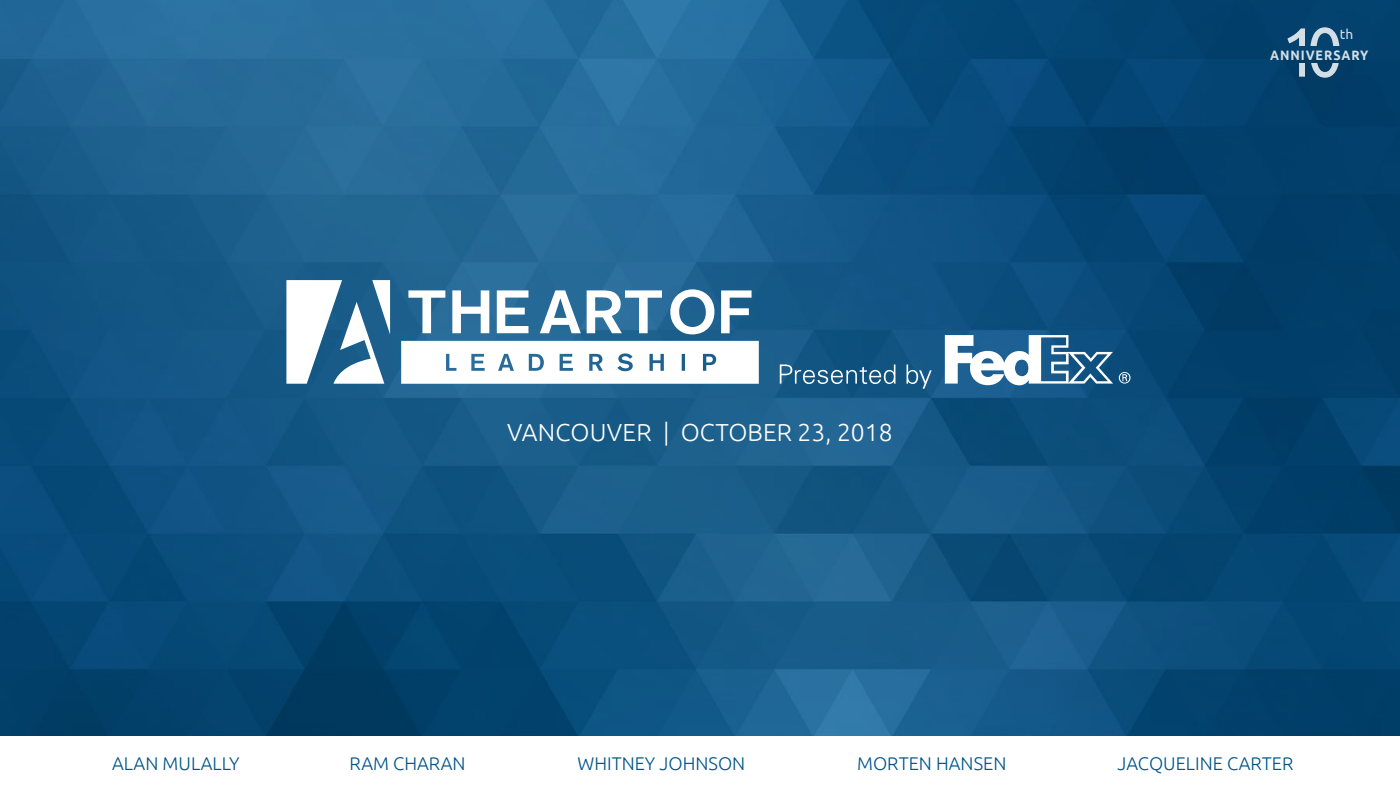
<style>
.page{position:relative;width:1400px;height:788px;background:#fff}
.page>*{position:absolute;margin:0;border:0;box-sizing:border-box;transform-origin:0 0}
.t1{font:70.09px "Ubuntu";color:#fff;scale:.91 1}
.t2{font:300 24.68px "Ubuntu";color:#fff}
.t3{font:300 18.38px "Ubuntu";color:#005488}
.t4{font:13.74px "Ubuntu";color:#fff}
.t5{font:700 13.65px "Ubuntu";letter-spacing:.075em;color:#fff;scale:.91 1}
</style>
<div class="page">
<img style="left:0;top:0;width:1400px;height:736px">
<svg style="left:1119px;top:372px;width:11px;height:11px"></svg>
<svg style="left:945px;top:335px;width:168px;height:50px"></svg>
<svg style="left:780px;top:364px;width:116px;height:20px;background:#467a9d"></svg>
<svg style="left:906px;top:364px;width:26px;height:24px"></svg>
<svg style="left:540px;top:290px;width:41px;height:43px"></svg>
<svg style="left:587px;top:290px;width:75px;height:43px"></svg>
<svg style="left:286px;top:280px;width:104px;height:103px"></svg>
<svg style="left:670px;top:289px;width:45px;height:45px"></svg>
<svg style="left:721px;top:290px;width:31px;height:43px"></svg>
<svg style="left:408px;top:290px;width:37px;height:43px"></svg>
<svg style="left:497px;top:290px;width:31px;height:43px"></svg>
<svg style="left:452px;top:290px;width:37px;height:43px"></svg>
<svg style="left:401px;top:341px;width:358px;height:43px"></svg>
<h2 class="t2" style="left:507px;top:418px;width:387px">VANCOUVER | OCTOBER 23, 2018</h2>
<h1 class="t1" style="left:1281px;top:10px;width:69px">10</h1>
<p class="t4" style="left:1340px;top:26px;width:15px">th</p>
<p class="t5" style="left:1270px;top:46px;width:110px">ANNIVERSARY</p>
<p class="t3" style="left:112px;top:752px;width:129px">ALAN MULALLY</p>
<p class="t3" style="left:350px;top:752px;width:118px">RAM CHARAN</p>
<p class="t3" style="left:577px;top:752px;width:169px">WHITNEY JOHNSON</p>
<p class="t3" style="left:857px;top:752px;width:151px">MORTEN HANSEN</p>
<p class="t3" style="left:1117px;top:752px;width:178px">JACQUELINE CARTER</p>
</div>
